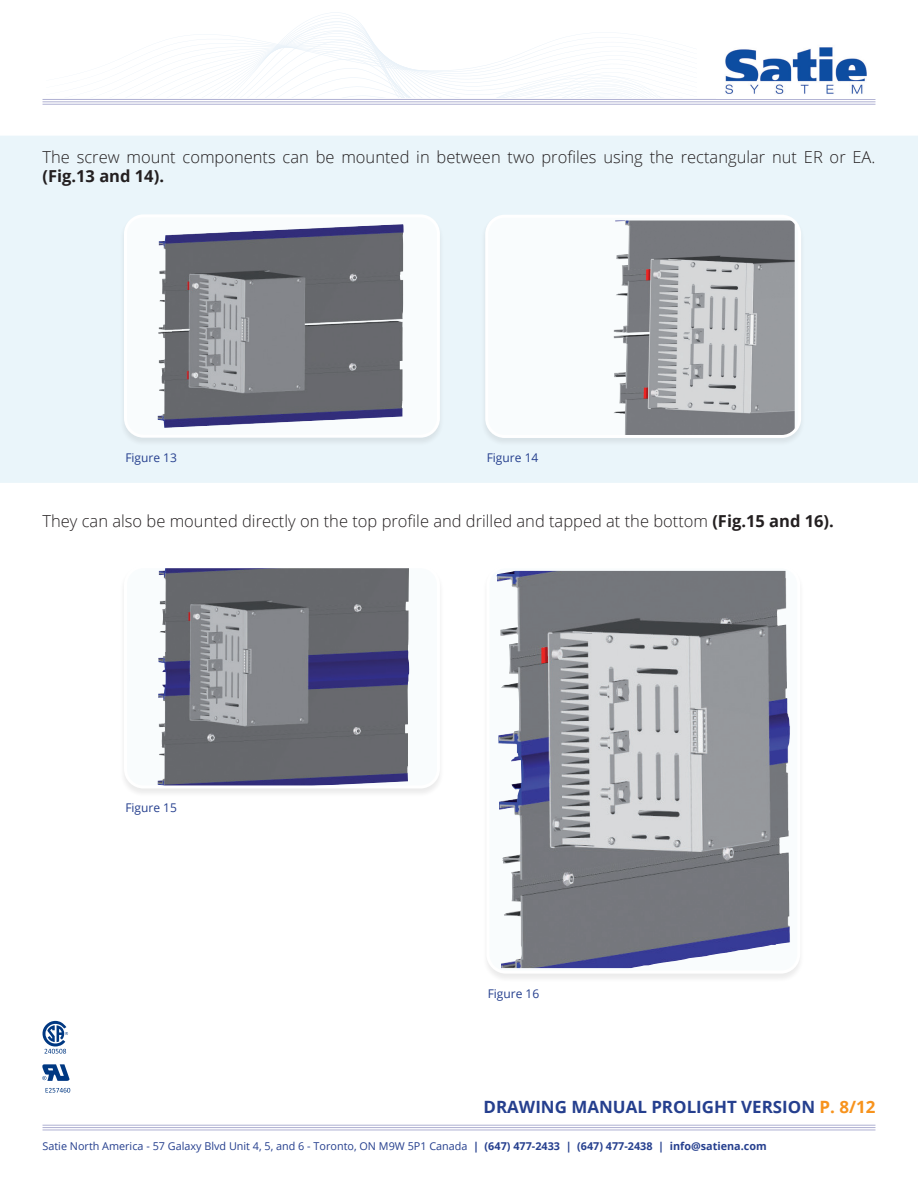
<style>
.page{position:relative;width:918px;height:1188px;background:#fff}
.page>*{position:absolute;margin:0;border:0;box-sizing:border-box;transform-origin:0 0}
.t1{font:700 16.95px "Open Sans";color:#253f8e}
.t2{font:300 16.5px/19.5px "Open Sans";color:#231f20}
.t3{font:12px "Open Sans";color:#253f8e}
.t4{font:10.8px "Open Sans";color:#253f8e}
.s1{font-weight:700}
.s2{color:#f7931d}
</style>
<div class="page">
<div style="left:0;top:136px;width:918px;height:347px;background:#eaf5fa"></div>
<hr style="left:43px;top:101px;width:832px;height:1px;background:#afb0d2">
<hr style="left:43px;top:99px;width:832px;height:1px;background:#afb0d2">
<hr style="left:43px;top:104px;width:832px;height:1px;background:#afb0d2">
<img style="left:725px;top:47px;width:142px;height:47px">
<svg style="left:42px;top:1064px;width:27px;height:17px"></svg>
<svg style="left:46px;top:1088px;width:24px;height:5px"></svg>
<svg style="left:43px;top:1021px;width:25px;height:33px"></svg>
<hr style="left:43px;top:1127px;width:832px;height:1px;background:#afb0d2">
<hr style="left:43px;top:1125px;width:832px;height:1px;background:#afb0d2">
<hr style="left:43px;top:1130px;width:832px;height:1px;background:#afb0d2">
<div style="left:119px;top:214px;width:325px;height:232px;background:#e4eff4"></div>
<div style="left:125px;top:216px;width:313px;height:220px;background:#f9fcfd;border-radius:18px"></div>
<img style="left:158px;top:224px;width:246px;height:204px">
<div style="left:124px;top:214px;width:316px;height:224px;border:3px solid #fff;border-radius:18px"></div>
<div style="left:481px;top:214px;width:325px;height:232px;background:#e5eff4"></div>
<div style="left:487px;top:216px;width:313px;height:220px;background:#f9fcfd;border-radius:18px"></div>
<img style="left:613px;top:221px;width:182px;height:215px">
<div style="left:485px;top:215px;width:316px;height:223px;border:3px solid #fff;border-radius:18px"></div>
<div style="left:119px;top:565px;width:325px;height:232px;background:#f6f6f6"></div>
<div style="left:125px;top:567px;width:313px;height:220px;background:#f9fcfd;border-radius:18px"></div>
<img style="left:158px;top:569px;width:252px;height:215px">
<div style="left:124px;top:565px;width:316px;height:223px;border:3px solid #fff;border-radius:18px"></div>
<div style="left:482px;top:565px;width:323px;height:417px;background:#f9f9f9"></div>
<div style="left:488px;top:567px;width:311px;height:405px;background:#f9fcfd;border-radius:18px"></div>
<img style="left:496px;top:571px;width:294px;height:397px">
<div style="left:486px;top:565px;width:314px;height:409px;border:3px solid #fff;border-radius:18px"></div>
<svg style="left:180px;top:31px;width:481px;height:67px"></svg>
<p class="t2" style="left:43px;top:147px;width:834px">The screw mount components can be mounted in between two profiles using the rectangular nut ER or EA. <span class="s1">(Fig.13 and 14).</span></p>
<p class="t3" style="left:125px;top:449px;width:53px">Figure 13</p>
<p class="t3" style="left:487px;top:449px;width:53px">Figure 14</p>
<p class="t2" style="left:43px;top:511px;width:793px">They can also be mounted directly on the top profile and drilled and tapped at the bottom <span class="s1">(Fig.15 and 16).</span></p>
<p class="t3" style="left:125px;top:800px;width:53px">Figure 15</p>
<p class="t3" style="left:488px;top:985px;width:53px">Figure 16</p>
<p class="t1" style="left:484px;top:1095px;width:393px">DRAWING MANUAL PROLIGHT VERSION <span class="s2">P. 8/12</span></p>
<p class="t4" style="left:43px;top:1139px;width:726px">Satie North America - 57 Galaxy Blvd Unit 4, 5, and 6 - Toronto, ON M9W 5P1 Canada <span class="s1">| (647) 477-2433 | (647) 477-2438 | info@satiena.com</span></p>
</div>
